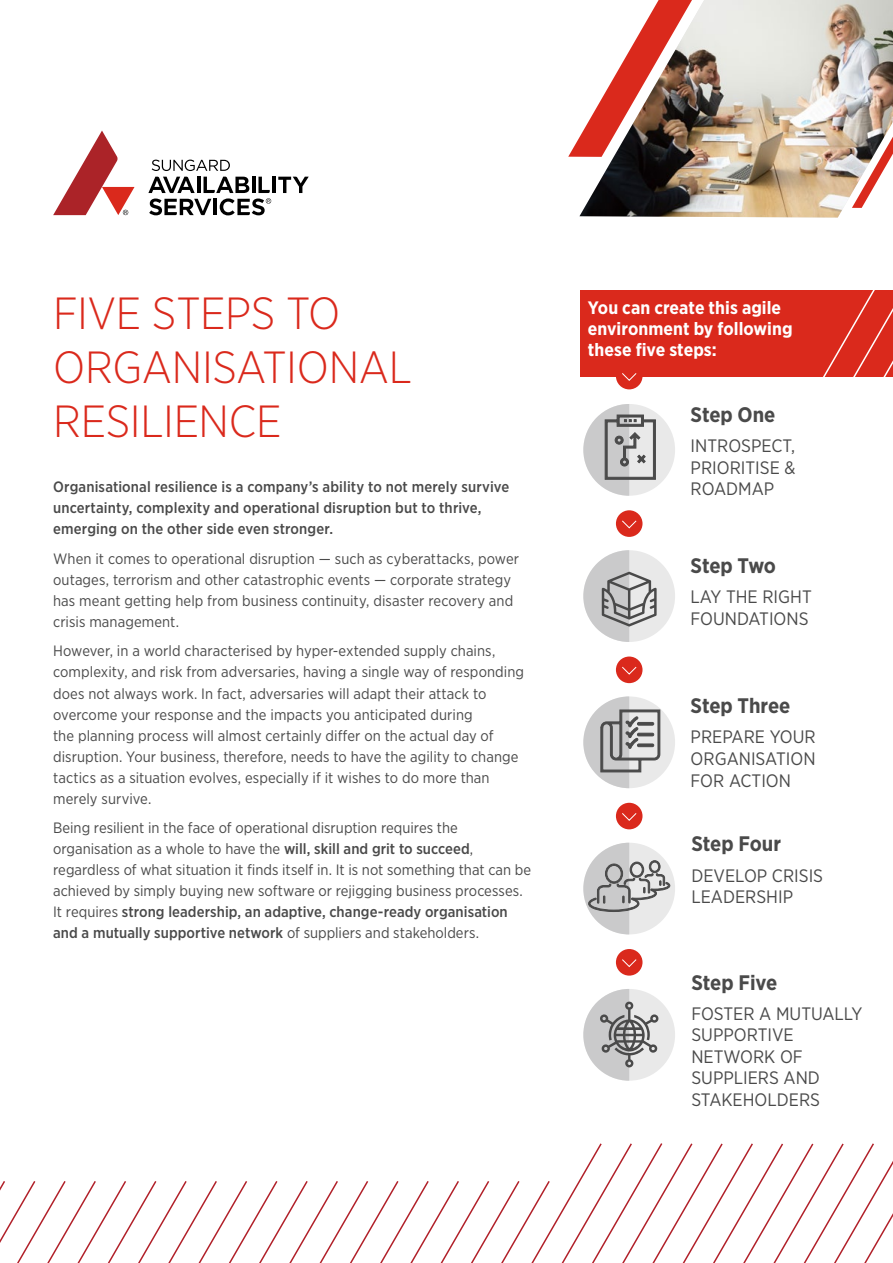
<style>
.page{position:relative;width:893px;height:1263px;background:#fff}
.page>*{position:absolute;margin:0;border:0;box-sizing:border-box;transform-origin:0 0}
.t1{font:300 45px/54px "Gotham Narrow";letter-spacing:-.01em;color:#da291c}
.t2{font:700 21px "Gotham Narrow";letter-spacing:-.005em;color:#4a4a4a}
.t3{font:18px/21.6px "Gotham Narrow";color:#4a4a4a}
.t4{font:700 18px/21px "Gotham Narrow";color:#fff}
.t5{font:15px/21px "Gotham Narrow";color:#4a4a4a}
.t6{font:500 15px/21px "Gotham Narrow";letter-spacing:.01em;color:#4a4a4a}
.s1{font-weight:500}
</style>
<div class="page">
<div style="left:580px;top:290px;width:313px;height:86px;background:#da291c"></div>
<svg style="left:152px;top:160px;width:78px;height:11px"></svg>
<svg style="left:278px;top:177px;width:31px;height:16px"></svg>
<hr style="left:272px;top:177px;width:4px;height:16px;background:#000">
<svg style="left:148px;top:177px;width:123px;height:38px"></svg>
<svg style="left:53px;top:131px;width:82px;height:84px"></svg>
<svg style="left:820px;top:290px;width:73px;height:87px"></svg>
<svg style="left:0;top:1143px;width:893px;height:120px"></svg>
<img style="left:579px;top:0;width:314px;height:218px">
<svg style="left:852px;top:137px;width:41px;height:71px"></svg>
<svg style="left:568px;top:0;width:124px;height:157px"></svg>
<div style="left:583px;top:404px;width:92px;height:92px;background:#e9e9e9;border-radius:50%"></div>
<svg style="left:583px;top:404px;width:73px;height:92px"></svg>
<div style="left:583px;top:550px;width:92px;height:92px;background:#e9e9e9;border-radius:50%"></div>
<svg style="left:583px;top:550px;width:74px;height:92px"></svg>
<div style="left:616px;top:510px;width:26px;height:27px;background:#da291c;border-radius:50%"></div>
<svg style="left:622px;top:520px;width:15px;height:9px"></svg>
<div style="left:616px;top:363px;width:26px;height:26px;background:#da291c;border-radius:50%"></div>
<svg style="left:622px;top:373px;width:15px;height:8px"></svg>
<div style="left:616px;top:656px;width:26px;height:27px;background:#da291c;border-radius:50%"></div>
<svg style="left:622px;top:666px;width:15px;height:9px"></svg>
<div style="left:616px;top:803px;width:26px;height:26px;background:#da291c;border-radius:50%"></div>
<svg style="left:622px;top:813px;width:15px;height:8px"></svg>
<div style="left:616px;top:949px;width:26px;height:26px;background:#da291c;border-radius:50%"></div>
<svg style="left:622px;top:959px;width:15px;height:8px"></svg>
<div style="left:583px;top:989px;width:92px;height:92px;background:#e9e9e9;border-radius:50%"></div>
<svg style="left:583px;top:989px;width:76px;height:92px"></svg>
<svg style="left:583px;top:843px;width:88px;height:91px"></svg>
<div style="left:583px;top:696px;width:92px;height:92px;background:#e9e9e9;border-radius:50%"></div>
<svg style="left:583px;top:696px;width:77px;height:92px"></svg>
<h1 class="t1" style="left:53px;top:285px;width:360px">FIVE STEPS TO<br>ORGANISATIONAL<br>RESILIENCE</h1>
<p class="t6" style="left:53px;top:476px;width:458px">Organisational resilience is a company’s ability to not merely survive uncertainty, complexity and operational disruption but to thrive, emerging on the other side even stronger.</p>
<p class="t5" style="left:53px;top:548px;width:467px">When it comes to operational disruption — such as cyberattacks, power outages, terrorism and other catastrophic events — corporate strategy has meant getting help from business continuity, disaster recovery and crisis management.</p>
<p class="t5" style="left:53px;top:640px;width:472px">However, in a world characterised by hyper-extended supply chains, complexity, and risk from adversaries, having a single way of responding does not always work. In fact, adversaries will adapt their attack to overcome your response and the impacts you anticipated during<br>the planning process will almost certainly differ on the actual day of disruption. Your business, therefore, needs to have the agility to change tactics as a situation evolves, especially if it wishes to do more than merely survive.</p>
<p class="t5" style="left:53px;top:817px;width:480px">Being resilient in the face of operational disruption requires the organisation as a whole to have the <span class="s1">will, skill and grit to succeed</span>, regardless of what situation it finds itself in. It is not something that can be achieved by simply buying new software or rejigging business processes.<br>It requires <span class="s1">strong leadership, an adaptive, change-ready organisation and a mutually supportive network</span> of suppliers and stakeholders.</p>
<p class="t4" style="left:588px;top:297px;width:206px">You can create this agile environment by following these five steps:</p>
<h2 class="t2" style="left:691px;top:401px;width:86px">Step One</h2>
<p class="t3" style="left:691px;top:435px;width:106px;text-align:justify">INTROSPECT, PRIORITISE &amp; ROADMAP</p>
<h2 class="t2" style="left:691px;top:552px;width:87px">Step Two</h2>
<p class="t3" style="left:691px;top:586px;width:123px">LAY THE RIGHT<br>FOUNDATIONS</p>
<h2 class="t2" style="left:691px;top:692px;width:101px">Step Three</h2>
<p class="t3" style="left:691px;top:726px;width:127px;text-align:justify">PREPARE YOUR ORGANISATION FOR ACTION</p>
<h2 class="t2" style="left:691px;top:830px;width:91px">Step Four</h2>
<p class="t3" style="left:691px;top:864px;width:133px">DEVELOP CRISIS<br>LEADERSHIP</p>
<h2 class="t2" style="left:691px;top:969px;width:87px">Step Five</h2>
<p class="t3" style="left:691px;top:1002px;width:172px">FOSTER A MUTUALLY<br>SUPPORTIVE<br>NETWORK OF<br>SUPPLIERS AND<br>STAKEHOLDERS</p>
</div>
